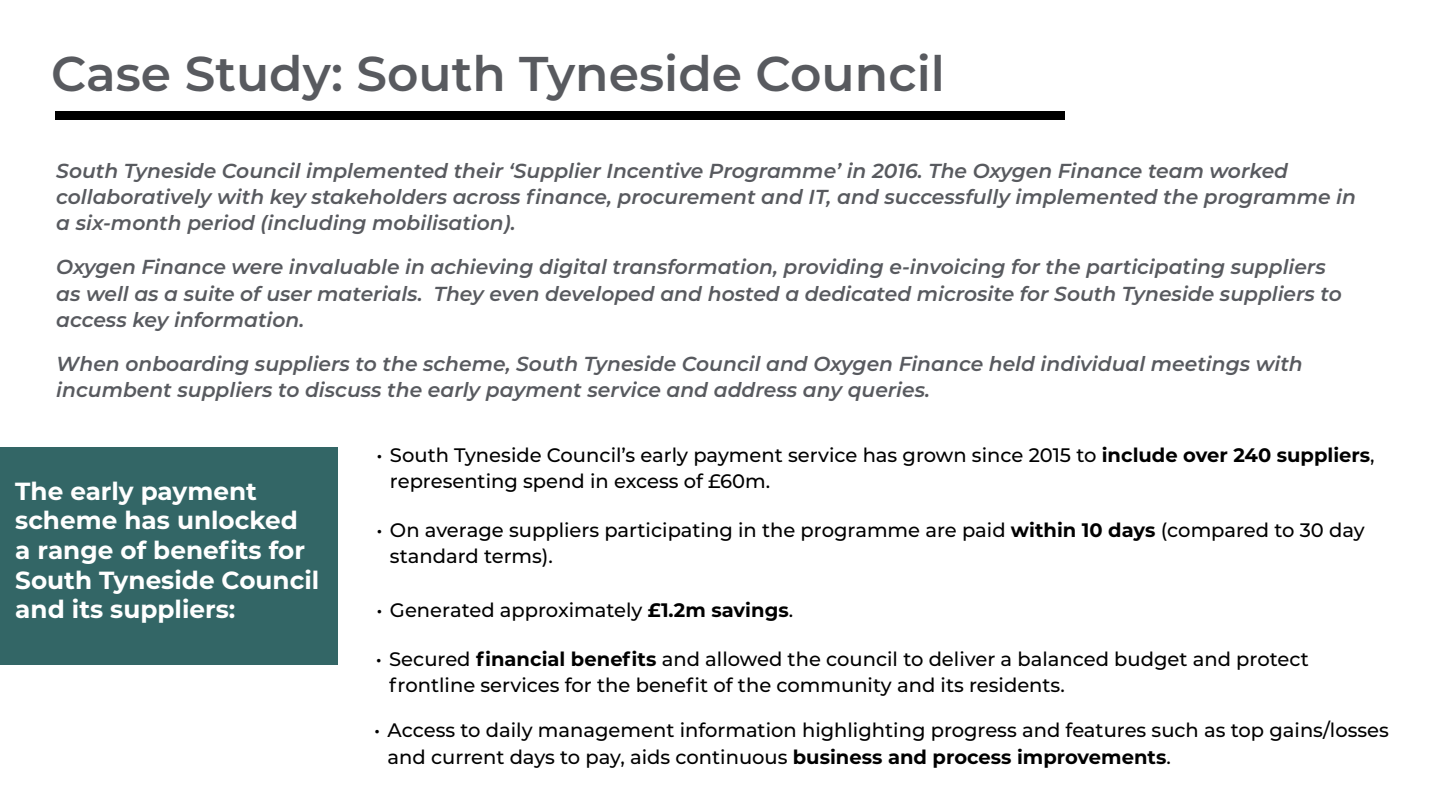
<style>
.page{position:relative;width:1440px;height:810px;background:#fff}
.page>*{position:absolute;margin:0;border:0;box-sizing:border-box;transform-origin:0 0}
.t1{font:600 48.75px "Montserrat";color:#585a5f}
.t2{font:700 24.75px/29.7px "Montserrat";color:#fff}
.t3{font:italic 600 20.25px/26.2px "Montserrat";color:#585a5f}
.t4{font:500 19.5px/26.2px "Montserrat";color:#000}
.s1{font-weight:700}
</style>
<div class="page">
<div style="left:55px;top:111px;width:1010px;height:9px;background:#000"></div>
<div style="left:0;top:447px;width:338px;height:218px;background:#366"></div>
<h1 class="t1" style="left:51px;top:39px;width:895px">Case Study: South Tyneside Council</h1>
<p class="t3" style="left:56px;top:156px;width:1301px">South Tyneside Council implemented their ‘Supplier Incentive Programme’ in 2016. The Oxygen Finance team worked collaboratively with key stakeholders across finance, procurement and IT, and successfully implemented the programme in a six-month period (including mobilisation).</p>
<p class="t3" style="left:56px;top:253px;width:1287px">Oxygen Finance were invaluable in achieving digital transformation, providing e-invoicing for the participating suppliers as well as a suite of user materials. They even developed and hosted a dedicated microsite for South Tyneside suppliers to access key information.</p>
<p class="t3" style="left:56px;top:350px;width:1248px">When onboarding suppliers to the scheme, South Tyneside Council and Oxygen Finance held individual meetings with incumbent suppliers to discuss the early payment service and address any queries.</p>
<p class="t2" style="left:15px;top:475px;width:306px">The early payment scheme has unlocked a range of benefits for<br>South Tyneside Council and its suppliers:</p>
<p class="t4" style="left:390px;top:441px;width:986px;text-indent:-13px">• South Tyneside Council’s early payment service has grown since 2015 to <span class="s1">include over 240 suppliers</span>, representing spend in excess of £60m.</p>
<p class="t4" style="left:390px;top:516px;width:976px;text-indent:-13px">• On average suppliers participating in the programme are paid <span class="s1">within 10 days</span> (compared to 30 day standard terms).</p>
<p class="t4" style="left:376px;top:596px;width:418px">• Generated approximately <span class="s1">£1.2m savings</span>.</p>
<p class="t4" style="left:389px;top:645px;width:921px;text-indent:-13px">• Secured <span class="s1">financial benefits</span> and allowed the council to deliver a balanced budget and protect frontline services for the benefit of the community and its residents.</p>
<p class="t4" style="left:388px;top:717px;width:1003px;text-indent:-13px">• Access to daily management information highlighting progress and features such as top gains/losses and current days to pay, aids continuous <span class="s1">business and process improvements</span>.</p>
</div>
